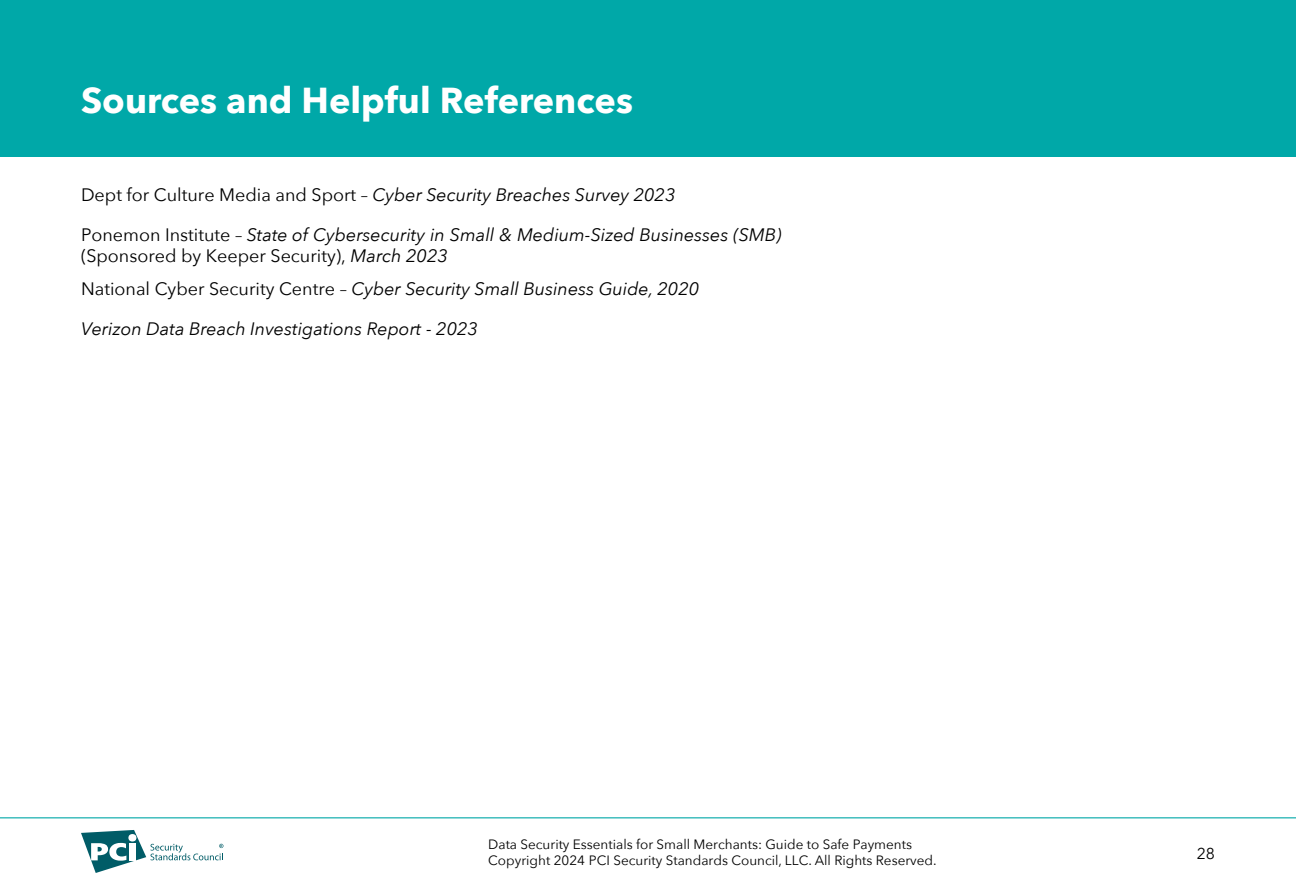
<style>
.page{position:relative;width:1296px;height:891px;background:#fff}
.page>*{position:absolute;margin:0;border:0;box-sizing:border-box;transform-origin:0 0}
.t1{font:700 36px "Avenir Next";color:#fff}
.t2{font:italic 18px/21.6px "Avenir Next";color:#000}
.t3{font:18px "Avenir Next";color:#000}
.t4{font:15.75px "Avenir Next";color:#000}
.t5{font:13.5px/16.2px "Avenir Next";color:#000}
.s1{font-style:italic}
.s2{font-style:normal}
.s3{font-style:inherit}
</style>
<div class="page">
<div style="left:0;top:0;width:1296px;height:157px;background:#00a8a8"></div>
<svg style="left:81px;top:830px;width:142px;height:43px"></svg>
<hr style="left:0;top:817px;width:1296px;height:1px;background:#00a8a8">
<h1 class="t1" style="left:81px;top:69px;width:554px">Sources and Helpful References</h1>
<p class="t3" style="left:81px;top:180px;width:596px">Dept for Culture Media and Sport – <span class="s1">Cyber</span> <span class="s1">S</span><span class="s1">ecurity</span> <span class="s1">B</span><span class="s1">reaches</span> <span class="s1">S</span><span class="s1">urvey 20</span><span class="s1">23</span></p>
<p class="t2" style="left:81px;top:223px;width:702px"><span class="s2">Ponemon Institute –</span> State of Cybersecurity in Small &amp; Medium-Sized Businesses (SMB) <span class="s2">(Sponsored by Keeper Security),</span> <span class="s3">March 2023</span></p>
<p class="t2" style="left:81px;top:277px;width:620px"><span class="s2">National Cyber Security Centre –</span> Cyber Security Small Business Guide, 20<span class="s3">20</span></p>
<p class="t2" style="left:81px;top:317px;width:399px">Verizon Data Breach Investigations Report <span class="s3">- 2023</span></p>
<p class="t5" style="left:488px;top:835px;width:450px">Data Security Essentials for Small Merchants: Guide to Safe Payments<br>Copyright 202<span class="s3">4</span> PCI Security Standards Council, LLC. All Rights Reserved.</p>
<p class="t4" style="left:1197px;top:841px;width:20px">28</p>
</div>
